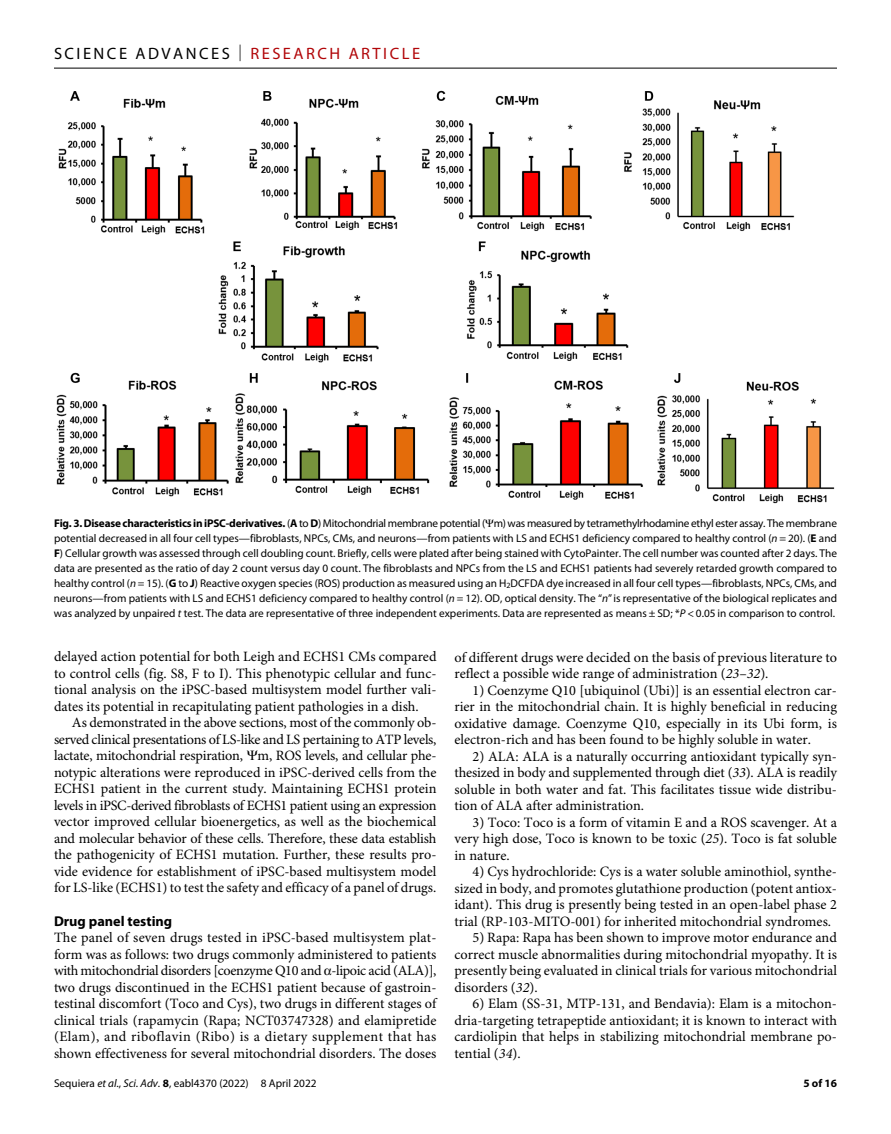
<style>
.page{position:relative;width:891px;height:1134px;background:#fff}
.page>*{position:absolute;margin:0;border:0;box-sizing:border-box;transform-origin:0 0}
.t1{font:16.5px "Myriad Pro";letter-spacing:.15em;color:#000}
.t2{font:14.25px/16.5px "Minion Pro";color:#000;text-align:justify}
.t3{font:700 14.25px "Myriad Pro";color:#000}
.t4{font:11.25px/15px "Myriad Pro";color:#000;text-align:justify}
.t5{font:700 11.25px "Myriad Pro";color:#000}
.s1{font-weight:300}
.s2{color:#b10508}
.s3{font-weight:700}
.s4{font-style:italic}
</style>
<div class="page">
<hr style="left:54px;top:68px;width:783px;height:1px;background:#000">
<img style="left:57px;top:90px;width:777px;height:413px">
<p class="t1" style="left:54px;top:40px;width:368px">SCIENCE ADVANCES <span class="s1">|</span> <span class="s2">RESEARCH ARTICLE</span></p>
<p class="t4" style="left:54px;top:516px;width:785px"><span class="s3">Fig. 3. Disease characteristics in iPSC-derivatives.</span> (<span class="s3">A</span> to <span class="s3">D</span>) Mitochondrial membrane potential ( m) was measured by tetramethylrhodamine ethyl ester assay. The membrane potential decreased in all four cell types—fibroblasts, NPCs, CMs, and neurons—from patients with LS and ECHS1 deficiency compared to healthy control (<span class="s4">n</span> = 20). (<span class="s3">E</span> and <span class="s3">F</span>) Cellular growth was assessed through cell doubling count. Briefly, cells were plated after being stained with CytoPainter. The cell number was counted after 2 days. The data are presented as the ratio of day 2 count versus day 0 count. The fibroblasts and NPCs from the LS and ECHS1 patients had severely retarded growth compared to healthy control (<span class="s4">n</span> = 15). (<span class="s3">G</span> to <span class="s3">J</span>) Reactive oxygen species (ROS) production as measured using an H<sub>2</sub>DCFDA dye increased in all four cell types—fibroblasts, NPCs, CMs, and neurons—from patients with LS and ECHS1 deficiency compared to healthy control (<span class="s4">n</span> = 12). OD, optical density. The “<span class="s4">n</span>” is representative of the biological replicates and was analyzed by unpaired <span class="s4">t</span> test. The data are representative of three independent experiments. Data are represented as means ± SD; *<span class="s4">P</span> &lt; 0.05 in comparison to control.</p>
<p class="t2" style="left:54px;top:650px;width:384px">delayed action potential for both Leigh and ECHS1 CMs compared to control cells (fig. S8, F to I). This phenotypic cellular and func&shy;tional analysis on the iPSC-based multisystem model further vali&shy;dates its potential in recapitulating patient pathologies in a dish.</p>
<p class="t2" style="left:54px;top:716px;width:384px;text-indent:18px">As demonstrated in the above sections, most of the commonly ob&shy;served clinical presentations of LS-like and LS pertaining to ATP levels, lactate, mitochondrial respiration, m, ROS levels, and cellular phe&shy;notypic alterations were reproduced in iPSC-derived cells from the ECHS1 patient in the current study. Maintaining ECHS1 protein levels in iPSC-derived fibroblasts of ECHS1 patient using an expression vector improved cellular bioenergetics, as well as the biochemical and molecular behavior of these cells. Therefore, these data establish the pathogenicity of ECHS1 mutation. Further, these results pro&shy;vide evidence for establishment of iPSC-based multisystem model for LS-like (ECHS1) to test the safety and efficacy of a panel of drugs.</p>
<p class="t3" style="left:54px;top:909px;width:120px">Drug panel testing</p>
<p class="t2" style="left:54px;top:931px;width:384px">The panel of seven drugs tested in iPSC-based multisystem plat&shy;form was as follows: two drugs commonly administered to patients with mitochondrial disorders [coenzyme Q10 and -lipoic acid (ALA)], two drugs discontinued in the ECHS1 patient because of gastroin&shy;testinal discomfort (Toco and Cys), two drugs in different stages of clinical trials (rapamycin (Rapa; NCT03747328) and elamipretide (Elam), and riboflavin (Ribo) is a dietary supplement that has shown effectiveness for several mitochondrial disorders. The doses</p>
<p class="t4" style="left:54px;top:1076px;width:264px">Sequiera <span class="s4">et al</span>., <span class="s4">Sci. Adv.</span> <span class="s3">8</span>, eabl4370 (2022) 8 April 2022</p>
<p class="t2" style="left:454px;top:650px;width:384px">of different drugs were decided on the basis of previous literature to reflect a possible wide range of administration (<span class="s4">23</span>–<span class="s4">32</span>).</p>
<p class="t2" style="left:454px;top:683px;width:384px;text-indent:18px">1) Coenzyme Q10 [ubiquinol (Ubi)] is an essential electron car&shy;rier in the mitochondrial chain. It is highly beneficial in reducing oxidative damage. Coenzyme Q10, especially in its Ubi form, is electron-rich and has been found to be highly soluble in water.</p>
<p class="t2" style="left:454px;top:749px;width:384px;text-indent:18px">2) ALA: ALA is a naturally occurring antioxidant typically syn&shy;thesized in body and supplemented through diet (<span class="s4">33</span>). ALA is readily soluble in both water and fat. This facilitates tissue wide distribu&shy;tion of ALA after administration.</p>
<p class="t2" style="left:454px;top:815px;width:384px;text-indent:18px">3) Toco: Toco is a form of vitamin E and a ROS scavenger. At a very high dose, Toco is known to be toxic (<span class="s4">25</span>). Toco is fat soluble in nature.</p>
<p class="t2" style="left:454px;top:865px;width:384px;text-indent:18px">4) Cys hydrochloride: Cys is a water soluble aminothiol, synthe&shy;sized in body, and promotes glutathione production (potent antiox&shy;idant). This drug is presently being tested in an open-label phase 2 trial (RP-103-MITO-001) for inherited mitochondrial syndromes.</p>
<p class="t2" style="left:454px;top:931px;width:384px;text-indent:18px">5) Rapa: Rapa has been shown to improve motor endurance and correct muscle abnormalities during mitochondrial myopathy. It is presently being evaluated in clinical trials for various mitochondrial disorders (<span class="s4">32</span>).</p>
<p class="t2" style="left:454px;top:997px;width:384px;text-indent:18px">6) Elam (SS-31, MTP-131, and Bendavia): Elam is a mitochon&shy;dria-targeting tetrapeptide antioxidant; it is known to interact with cardiolipin that helps in stabilizing mitochondrial membrane po&shy;tential (<span class="s4">34</span>).</p>
<p class="t5" style="left:803px;top:1074px;width:35px">5 of 16</p>
</div>
